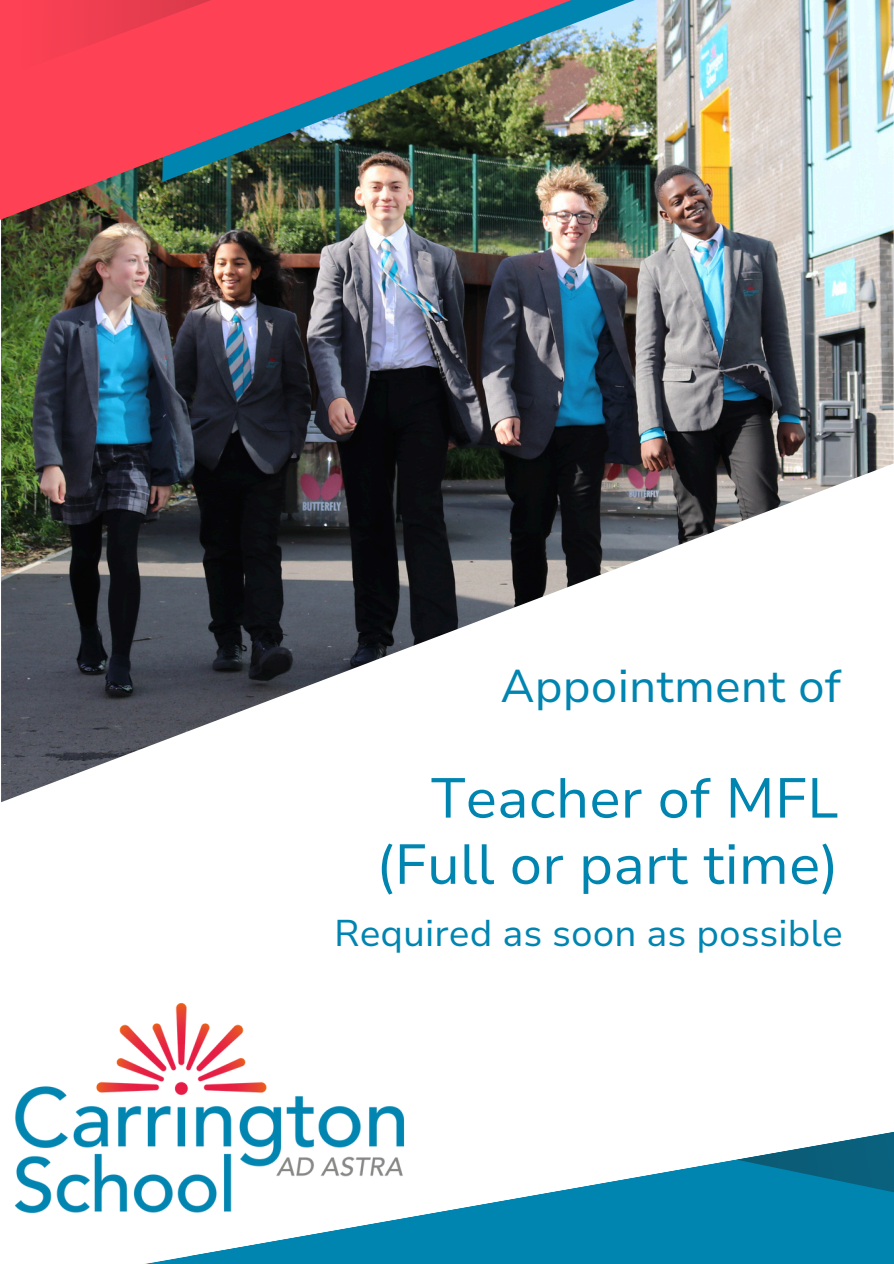
<style>
.page{position:relative;width:894px;height:1264px;background:#fff}
.page>*{position:absolute;margin:0;border:0;box-sizing:border-box;transform-origin:0 0}
.t1{font:56.1px/66.2px "Nunito Sans 10 pt";color:#0085b1;text-align:right}
.t2{font:45.9px "Nunito Sans 10 pt";color:#0085b1}
.t3{font:37.05px "Nunito Sans 10 pt";color:#0085b1}
</style>
<div class="page">
<img style="left:1px;top:0;width:892px;height:802px">
<svg style="left:189px;top:1159px;width:547px;height:104px;fill:#0085b1"></svg>
<svg style="left:736px;top:1132px;width:157px;height:131px;background:#1d89ac"></svg>
<img style="left:818px;top:0;width:60px;height:198px">
<img style="left:0;top:0;width:818px;height:264px">
<svg style="left:0;top:0;width:487px;height:114px;background:#db4758"></svg>
<img style="left:15px;top:1003px;width:392px;height:211px">
<p class="t2" style="left:500px;top:656px;width:342px">Appointment of</p>
<h2 class="t1" style="left:376px;top:766px;width:464px">Teacher of MFL (Full or part time)</h2>
<h1 class="t3" style="left:334px;top:908px;width:510px">Required as soon as possible</h1>
</div>
